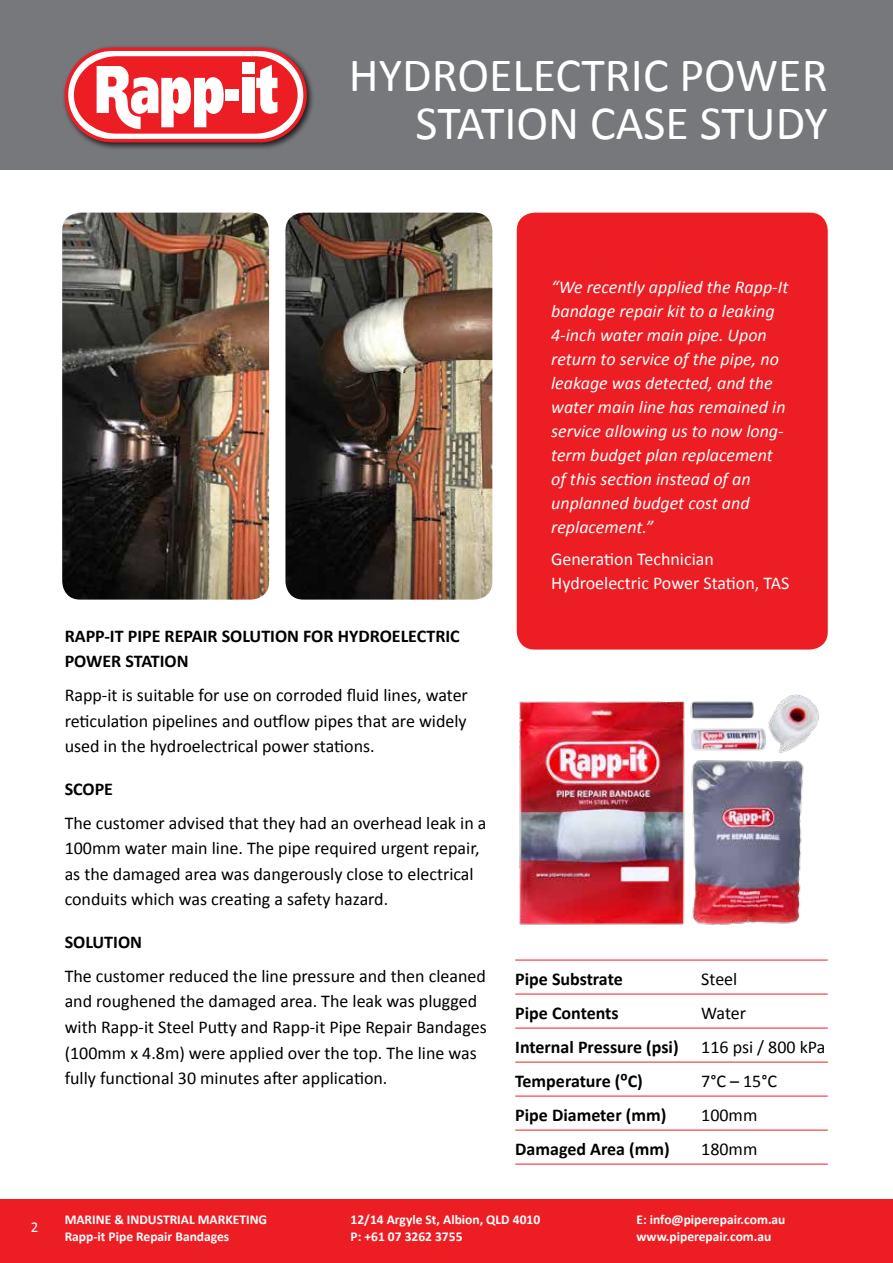
<style>
.page{position:relative;width:893px;height:1263px;background:#fff}
.page>*{position:absolute;margin:0;border:0;box-sizing:border-box;transform-origin:0 0}
.t1{font:48px/48px "Calibri";color:#fff;text-align:right}
.t2{font:18px/25.5px "Calibri";color:#000}
.t3{font:italic 18px/24px "Calibri";color:#fff}
.t4{font:700 18px/25.5px "Calibri";color:#000}
.t5{font:18px/24px "Calibri";color:#fff}
.t6{font:15px "Calibri";color:#fff}
.t7{font:700 13.5px/16.5px "Calibri";color:#fff}
</style>
<div class="page">
<div style="left:0;top:1199px;width:893px;height:64px;background:#ed1d24"></div>
<div style="left:0;top:0;width:893px;height:169px;background:#77787b"></div>
<div style="left:517px;top:213px;width:311px;height:436px;background:#ed1d24;border-radius:18px"></div>
<img style="left:519px;top:694px;width:300px;height:231px">
<div style="left:62px;top:45px;width:253px;height:105px;background:#000;opacity:.75"></div>
<div style="left:66px;top:49px;width:239px;height:92px;background:#fff;border-radius:46px"></div>
<div style="left:65px;top:47px;width:242px;height:95px;border:4px solid #ed1d24;border-radius:46px"></div>
<svg style="left:74px;top:56px;width:224px;height:78px"></svg>
<div style="left:173px;top:89px;width:6px;height:15px;background:#ed1d24;border-radius:50%"></div>
<div style="left:206px;top:89px;width:5px;height:15px;background:#ed1d24;border-radius:50%"></div>
<hr style="left:515px;top:960px;width:313px;height:1px;background:#ed1d24">
<hr style="left:515px;top:994px;width:313px;height:1px;background:#ed1d24">
<hr style="left:515px;top:1028px;width:313px;height:1px;background:#ed1d24">
<hr style="left:515px;top:1062px;width:313px;height:1px;background:#ed1d24">
<hr style="left:515px;top:1096px;width:313px;height:1px;background:#ed1d24">
<hr style="left:515px;top:1130px;width:313px;height:1px;background:#ed1d24">
<hr style="left:515px;top:1164px;width:313px;height:1px;background:#ed1d24">
<img style="left:62px;top:213px;width:207px;height:387px">
<img style="left:285px;top:213px;width:207px;height:387px">
<h1 class="t1" style="left:349px;top:49px;width:480px">HYDROELECTRIC POWER<br>STATION CASE STUDY</h1>
<p class="t6" style="left:31px;top:1217px;width:9px">2</p>
<p class="t3" style="left:551px;top:274px;width:239px">“We recently applied the Rapp-It bandage repair kit to a leaking<br>4-inch water main pipe. Upon return to service of the pipe, no leakage was detected, and the water main line has remained in service allowing us to now long&shy;term budget plan replacement of this section instead of an unplanned budget cost and replacement.”</p>
<p class="t5" style="left:551px;top:546px;width:240px">Generation Technician<br>Hydroelectric Power Station, TAS</p>
<p class="t4" style="left:65px;top:622px;width:397px">RAPP-IT PIPE REPAIR SOLUTION FOR HYDROELECTRIC<br>POWER STATION</p>
<p class="t2" style="left:65px;top:682px;width:405px;text-align:justify">Rapp-it is suitable for use on corroded fluid lines, water reticulation pipelines and outflow pipes that are widely used in the hydroelectrical power stations.</p>
<p class="t4" style="left:65px;top:775px;width:50px">SCOPE</p>
<p class="t2" style="left:65px;top:809px;width:423px">The customer advised that they had an overhead leak in a 100mm water main line. The pipe required urgent repair, as the damaged area was dangerously close to electrical conduits which was creating a safety hazard.</p>
<p class="t4" style="left:65px;top:928px;width:79px">SOLUTION</p>
<p class="t2" style="left:65px;top:962px;width:424px">The customer reduced the line pressure and then cleaned and roughened the damaged area. The leak was plugged with Rapp-it Steel Putty and Rapp-it Pipe Repair Bandages (100mm x 4.8m) were applied over the top. The line was fully functional 30 minutes after application.</p>
<p class="t4" style="left:515px;top:965px;width:109px">Pipe Substrate</p>
<p class="t2" style="left:701px;top:965px;width:38px">Steel</p>
<p class="t4" style="left:515px;top:999px;width:105px">Pipe Contents</p>
<p class="t2" style="left:701px;top:999px;width:46px">Water</p>
<p class="t4" style="left:515px;top:1033px;width:165px">Internal Pressure (psi)</p>
<p class="t2" style="left:701px;top:1033px;width:126px">116 psi / 800 kPa</p>
<p class="t4" style="left:515px;top:1067px;width:129px">Temperature (⁰C)</p>
<p class="t2" style="left:701px;top:1067px;width:77px">7°C – 15°C</p>
<p class="t4" style="left:515px;top:1101px;width:153px">Pipe Diameter (mm)</p>
<p class="t2" style="left:701px;top:1101px;width:58px">100mm</p>
<p class="t4" style="left:515px;top:1136px;width:156px">Damaged Area (mm)</p>
<p class="t2" style="left:701px;top:1136px;width:58px">180mm</p>
<p class="t7" style="left:65px;top:1211px;width:204px">MARINE &amp; INDUSTRIAL MARKETING<br>Rapp-it Pipe Repair Bandages</p>
<p class="t7" style="left:351px;top:1211px;width:191px">12/14 Argyle St, Albion, QLD 4010<br>P: +61 07 3262 3755</p>
<p class="t7" style="left:636px;top:1211px;width:151px">E: info@piperepair.com.au www.piperepair.com.au</p>
</div>
